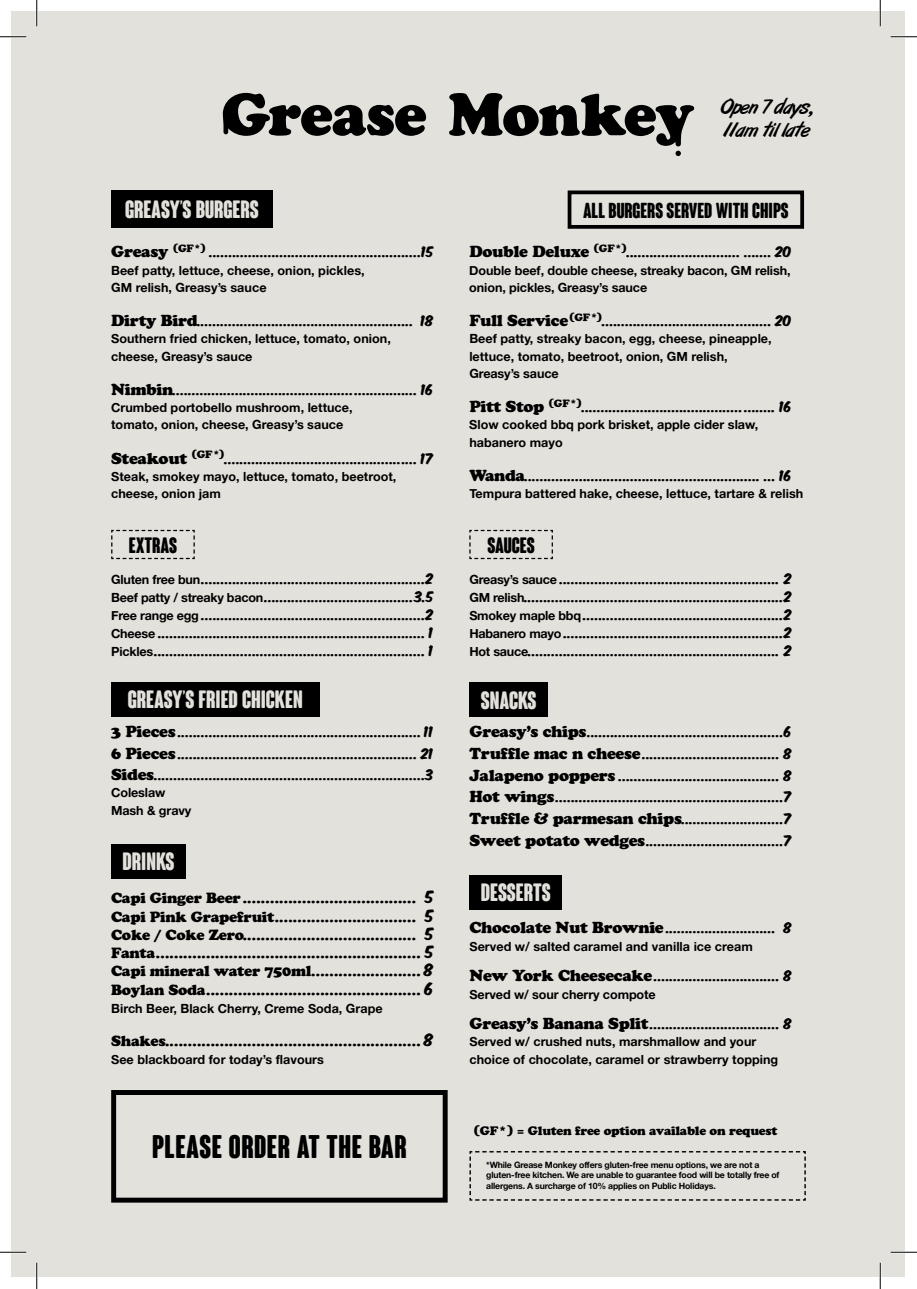
<style>
.page{position:relative;width:917px;height:1289px;background:#fff}
.page>*{position:absolute;margin:0;border:0;box-sizing:border-box;transform-origin:0 0}
.t1{font:700 condensed 31.85px "Coluna Rounded";letter-spacing:.02em;color:#000}
.t2{font:700 condensed 24.32px "Coluna Rounded";color:#e3e1dc}
.t3{font:700 condensed 21.7px "Coluna Rounded";color:#000}
.t4{font:700 condensed 21.18px "Coluna Rounded";color:#000101}
.t5{font:20.82px/22.8px "Art Brush";letter-spacing:-.02em;color:#000}
.t6{font:14.7px/18.2px "Komika Axis";color:#000;text-align:justify}
.t7{font:12.6px/18px "Komika Axis";letter-spacing:-.02em;color:#000;text-align:justify}
.t8{font:12.6px/17.3px "Alte Haas Grotesk Bold";color:#000}
.t9{font:12.25px "Cooper Black Std";letter-spacing:-.02em;color:#000}
.t10{font:8.75px/10.5px "Alte Haas Grotesk Bold";letter-spacing:-.02em;color:#000}
.s1{font-family:"Cooper Black Std";font-size:15.92px}
.s2{font-family:"Alte Haas Grotesk Bold"}
.s3{font-family:"Cooper Black Std"}
</style>
<div class="page">
<div style="left:12px;top:12px;width:893px;height:1265px;background:#e3e1dc"></div>
<svg style="left:111px;top:529px;width:84px;height:31px"></svg>
<svg style="left:469px;top:529px;width:84px;height:31px"></svg>
<svg style="left:469px;top:1151px;width:337px;height:50px"></svg>
<div style="left:111px;top:191px;width:161px;height:37px;background:#000"></div>
<div style="left:111px;top:682px;width:208px;height:35px;background:#000"></div>
<div style="left:469px;top:682px;width:79px;height:35px;background:#000"></div>
<div style="left:469px;top:875px;width:93px;height:34px;background:#000"></div>
<div style="left:111px;top:844px;width:75px;height:34px;background:#000"></div>
<svg style="left:449px;top:93px;width:245px;height:63px"></svg>
<svg style="left:223px;top:93px;width:203px;height:43px"></svg>
<div style="left:111px;top:1090px;width:337px;height:112px;border:5px solid #000"></div>
<div style="left:568px;top:190px;width:236px;height:39px;border:4px solid #000"></div>
<hr style="left:0;top:36px;width:26px;height:2px;background:#fff">
<hr style="left:891px;top:36px;width:26px;height:2px;background:#fff">
<hr style="left:0;top:1251px;width:26px;height:2px;background:#fff">
<hr style="left:891px;top:1251px;width:26px;height:2px;background:#fff">
<hr style="left:36px;top:0;width:2px;height:26px;background:#fff">
<hr style="left:36px;top:1263px;width:2px;height:26px;background:#fff">
<hr style="left:879px;top:0;width:2px;height:26px;background:#fff">
<hr style="left:879px;top:1263px;width:2px;height:26px;background:#fff">
<svg style="left:0;top:36px;width:26px;height:1px"></svg>
<svg style="left:891px;top:36px;width:26px;height:1px"></svg>
<svg style="left:0;top:1252px;width:26px;height:1px"></svg>
<svg style="left:891px;top:1252px;width:26px;height:1px"></svg>
<svg style="left:36px;top:0;width:1px;height:26px"></svg>
<svg style="left:36px;top:1263px;width:1px;height:26px"></svg>
<svg style="left:880px;top:0;width:1px;height:26px"></svg>
<svg style="left:880px;top:1263px;width:1px;height:26px"></svg>
<h2 class="t2" style="left:125px;top:196px;width:135px">GREASY’S BURGERS</h2>
<p class="t7" style="left:111px;top:244px;width:324px"><span class="s1">Greasy</span> <sup>(GF*)</sup> ......................................................15</p>
<p class="t8" style="left:111px;top:261px;width:255px">Beef patty, lettuce, cheese, onion, pickles,<br>GM relish, Greasy’s sauce</p>
<p class="t7" style="left:111px;top:313px;width:324px"><span class="s1">Dirty Bird</span>....................................................... 18</p>
<p class="t8" style="left:111px;top:330px;width:281px">Southern fried chicken, lettuce, tomato, onion, cheese, Greasy’s sauce</p>
<p class="t7" style="left:111px;top:381px;width:324px"><span class="s1">Nimbin</span>.............................................................. 16</p>
<p class="t8" style="left:111px;top:399px;width:243px">Crumbed portobello mushroom, lettuce, tomato, onion, cheese, Greasy’s sauce</p>
<p class="t7" style="left:111px;top:450px;width:324px"><span class="s1">Steakout</span> <sup>(GF*)</sup>................................................. 17</p>
<p class="t8" style="left:111px;top:467px;width:287px">Steak, smokey mayo, lettuce, tomato, beetroot, cheese, onion jam</p>
<h3 class="t5" style="left:721px;top:97px;width:93px">Open 7 days,<br>11am til late</h3>
<h3 class="t4" style="left:583px;top:199px;width:207px">ALL BURGERS SERVED WITH CHIPS</h3>
<p class="t7" style="left:469px;top:244px;width:324px"><span class="s1">Double Deluxe</span> <sup>(GF*)</sup>............................. ....... 20</p>
<p class="t8" style="left:469px;top:261px;width:323px">Double beef, double cheese, streaky bacon, GM relish, onion, pickles, Greasy’s sauce</p>
<p class="t7" style="left:469px;top:313px;width:324px"><span class="s1">Full Service</span><sup>(GF*)</sup>........................................... 20</p>
<p class="t8" style="left:469px;top:330px;width:304px">Beef patty, streaky bacon, egg, cheese, pineapple, lettuce, tomato, beetroot, onion, GM relish,<br>Greasy’s sauce</p>
<p class="t7" style="left:469px;top:399px;width:324px"><span class="s1">Pitt Stop</span> <sup>(GF*)</sup>................................................. 16</p>
<p class="t8" style="left:469px;top:416px;width:290px">Slow cooked bbq pork brisket, apple cider slaw, habanero mayo</p>
<p class="t7" style="left:469px;top:467px;width:324px"><span class="s1">Wanda</span>............................................................ ... 16</p>
<p class="t8" style="left:469px;top:485px;width:335px">Tempura battered hake, cheese, lettuce, tartare &amp; relish</p>
<h3 class="t3" style="left:129px;top:533px;width:50px">EXTRAS</h3>
<h3 class="t3" style="left:487px;top:533px;width:49px">SAUCES</h3>
<p class="t7" style="left:111px;top:570px;width:324px"><span class="s2">Gluten free bun</span>.........................................................2<br><span class="s2">Beef patty / streaky bacon</span>......................................3.5<br><span class="s2">Free range egg</span> .........................................................2<br><span class="s2">Cheese</span> .................................................................... 1<br><span class="s2">Pickles</span>..................................................................... 1</p>
<p class="t7" style="left:469px;top:570px;width:324px"><span class="s2">Greasy’s sauce</span> ........................................................ 2<br><span class="s2">GM relish</span>..................................................................2<br><span class="s2">Smokey maple bbq</span> ...................................................2<br><span class="s2">Habanero mayo</span> ........................................................2<br><span class="s2">Hot sauce</span>................................................................ 2</p>
<h2 class="t2" style="left:128px;top:686px;width:176px">GREASY’S FRIED CHICKEN</h2>
<h2 class="t2" style="left:481px;top:687px;width:57px">SNACKS</h2>
<p class="t7" style="left:111px;top:722px;width:324px;line-height:21.5px"><span class="s1">3 Pieces</span> .............................................................. 11<br><span class="s1">6 Pieces</span> ............................................................. 21<br><span class="s1">Sides</span>.....................................................................3</p>
<p class="t8" style="left:111px;top:784px;width:82px">Coleslaw<br>Mash &amp; gravy</p>
<h2 class="t2" style="left:123px;top:849px;width:53px">DRINKS</h2>
<p class="t7" style="left:469px;top:722px;width:324px;line-height:21.5px"><span class="s1">Greasy’s chips</span>..................................................6<br><span class="s1">Truffle mac n cheese</span> ................................... 8<br><span class="s1">Jalapeno poppers</span> ......................................... 8<br><span class="s1">Hot wings</span>..........................................................7<br><span class="s1">Truffle &amp; parmesan chips</span>..........................7<br><span class="s1">Sweet potato wedges</span>...................................7</p>
<p class="t6" style="left:111px;top:889px;width:324px"><span class="s3">Capi Ginger Beer</span> ...................................... 5</p>
<h2 class="t2" style="left:481px;top:879px;width:71px">DESSERTS</h2>
<p class="t6" style="left:111px;top:907px;width:324px"><span class="s3">Capi Pink Grapefruit</span>............................... 5<br><span class="s3">Coke / Coke Zero</span>...................................... 5<br><span class="s3">Fanta</span>.......................................................... 5<br><span class="s3">Capi mineral water 750ml</span>........................8<br><span class="s3">Boylan Soda</span>............................................... 6</p>
<p class="t8" style="left:111px;top:999px;width:273px">Birch Beer, Black Cherry, Creme Soda, Grape</p>
<p class="t6" style="left:111px;top:1032px;width:324px"><span class="s3">Shakes</span>........................................................8</p>
<p class="t8" style="left:111px;top:1050px;width:214px">See blackboard for today’s flavours</p>
<p class="t7" style="left:469px;top:920px;width:324px"><span class="s1">Chocolate Nut Brownie</span> ............................ 8</p>
<p class="t8" style="left:469px;top:937px;width:285px">Served w/ salted caramel and vanilla ice cream</p>
<p class="t7" style="left:469px;top:968px;width:324px"><span class="s1">New York Cheesecake</span> ................................ 8</p>
<p class="t8" style="left:469px;top:985px;width:188px">Served w/ sour cherry compote</p>
<p class="t7" style="left:469px;top:1016px;width:324px"><span class="s1">Greasy’s Banana Split</span>................................. 8</p>
<p class="t8" style="left:469px;top:1033px;width:310px">Served w/ crushed nuts, marshmallow and your choice of chocolate, caramel or strawberry topping</p>
<h1 class="t1" style="left:152px;top:1130px;width:256px">PLEASE ORDER AT THE BAR</h1>
<p class="t9" style="left:473px;top:1124px;width:305px">(GF*) = Gluten free option available on request</p>
<p class="t10" style="left:486px;top:1159px;width:295px">*While Grease Monkey offers gluten-free menu options, we are not a gluten-free kitchen. We are unable to guarantee food will be totally free of allergens. A surcharge of 10% applies on Public Holidays.</p>
</div>
